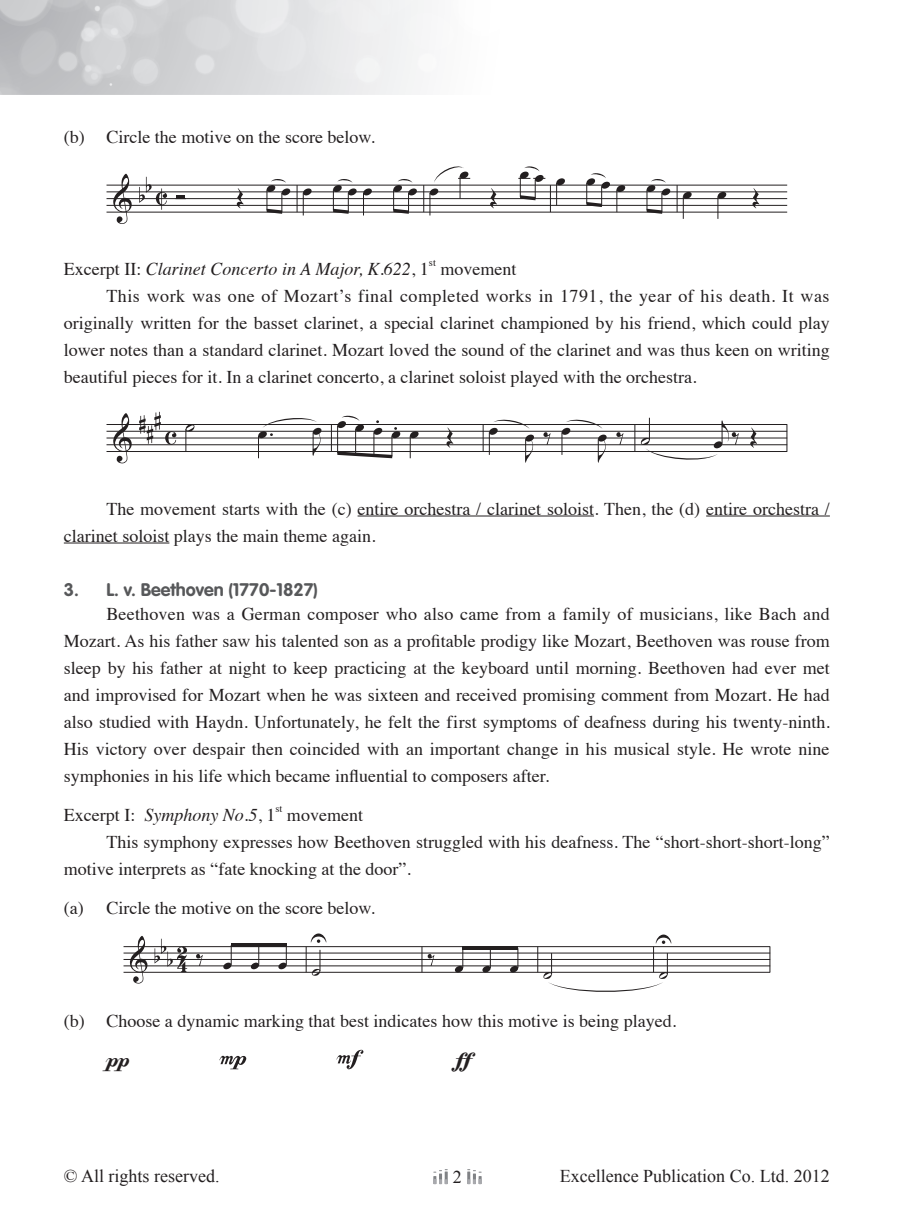
<style>
.page{position:relative;width:915px;height:1212px;background:#fff}
.page>*{position:absolute;margin:0;border:0;box-sizing:border-box;transform-origin:0 0}
._04_內文_18pt{font:18px/27px "Times";color:#231f20;text-align:justify}
._04_內文_18pt-2{font:italic 18px "Times";color:#231f20}
.紅版_齊頭{font:18px "Times New Roman";color:#231f20}
._04b_PeriodHeading下{font:700 18px "VAG Rounded";color:#57585a}
._04_內文_18pt-3{font:10.5px "Times";color:#231f20}
.s1{font-style:normal}
</style>
<div class="page">
<svg style="left:433px;top:1169px;width:14px;height:15px"></svg>
<svg style="left:467px;top:1169px;width:14px;height:15px"></svg>
<hr style="left:357px;top:515px;width:237px;height:1px;background:#231f20">
<hr style="left:706px;top:515px;width:123px;height:1px;background:#231f20">
<hr style="left:64px;top:542px;width:105px;height:1px;background:#231f20">
<svg style="left:113px;top:174px;width:19px;height:50px"></svg>
<svg style="left:139px;top:177px;width:28px;height:33px"></svg>
<hr style="left:106px;top:185px;width:680px;height:1px;background:#231f20">
<hr style="left:106px;top:192px;width:680px;height:1px;background:#231f20">
<hr style="left:106px;top:198px;width:680px;height:1px;background:#231f20">
<hr style="left:106px;top:205px;width:680px;height:1px;background:#231f20">
<hr style="left:106px;top:212px;width:680px;height:1px;background:#231f20">
<svg style="left:175px;top:195px;width:10px;height:4px"></svg>
<svg style="left:236px;top:188px;width:7px;height:20px"></svg>
<svg style="left:297px;top:185px;width:15px;height:30px"></svg>
<svg style="left:490px;top:188px;width:6px;height:20px"></svg>
<svg style="left:616px;top:185px;width:9px;height:27px"></svg>
<svg style="left:676px;top:185px;width:16px;height:34px"></svg>
<svg style="left:717px;top:192px;width:9px;height:27px"></svg>
<svg style="left:752px;top:188px;width:7px;height:20px"></svg>
<svg style="left:266px;top:179px;width:25px;height:35px"></svg>
<svg style="left:332px;top:179px;width:40px;height:36px"></svg>
<svg style="left:393px;top:179px;width:24px;height:35px"></svg>
<svg style="left:423px;top:166px;width:47px;height:49px"></svg>
<svg style="left:518px;top:166px;width:47px;height:46px"></svg>
<svg style="left:585px;top:173px;width:25px;height:34px"></svg>
<svg style="left:646px;top:179px;width:24px;height:35px"></svg>
<svg style="left:113px;top:413px;width:19px;height:50px"></svg>
<svg style="left:139px;top:412px;width:37px;height:32px"></svg>
<svg style="left:786px;top:424px;width:1px;height:27px"></svg>
<hr style="left:106px;top:424px;width:680px;height:1px;background:#231f20">
<hr style="left:106px;top:431px;width:680px;height:1px;background:#231f20">
<hr style="left:106px;top:438px;width:680px;height:1px;background:#231f20">
<hr style="left:106px;top:444px;width:680px;height:1px;background:#231f20">
<hr style="left:106px;top:451px;width:680px;height:1px;background:#231f20">
<svg style="left:185px;top:425px;width:10px;height:26px"></svg>
<svg style="left:409px;top:431px;width:10px;height:27px"></svg>
<svg style="left:446px;top:427px;width:7px;height:21px"></svg>
<svg style="left:542px;top:432px;width:8px;height:13px"></svg>
<svg style="left:615px;top:432px;width:8px;height:13px"></svg>
<svg style="left:749px;top:427px;width:7px;height:21px"></svg>
<svg style="left:258px;top:418px;width:64px;height:40px"></svg>
<svg style="left:331px;top:415px;width:69px;height:43px"></svg>
<svg style="left:482px;top:419px;width:52px;height:44px"></svg>
<svg style="left:561px;top:419px;width:46px;height:44px"></svg>
<svg style="left:634px;top:418px;width:104px;height:42px"></svg>
<svg style="left:130px;top:936px;width:18px;height:48px"></svg>
<svg style="left:154px;top:939px;width:33px;height:33px"></svg>
<svg style="left:769px;top:946px;width:1px;height:26px"></svg>
<hr style="left:123px;top:946px;width:646px;height:1px;background:#231f20">
<hr style="left:123px;top:953px;width:646px;height:1px;background:#231f20">
<hr style="left:123px;top:959px;width:646px;height:1px;background:#231f20">
<hr style="left:123px;top:965px;width:646px;height:1px;background:#231f20">
<hr style="left:123px;top:972px;width:646px;height:1px;background:#231f20">
<svg style="left:195px;top:953px;width:8px;height:13px"></svg>
<svg style="left:223px;top:945px;width:9px;height:24px"></svg>
<svg style="left:250px;top:947px;width:9px;height:22px"></svg>
<svg style="left:278px;top:945px;width:9px;height:24px"></svg>
<hr style="left:231px;top:943px;width:55px;height:3px;background:#231f20">
<svg style="left:306px;top:933px;width:20px;height:43px"></svg>
<svg style="left:421px;top:946px;width:13px;height:26px"></svg>
<svg style="left:454px;top:950px;width:9px;height:22px"></svg>
<svg style="left:482px;top:950px;width:9px;height:22px"></svg>
<svg style="left:509px;top:950px;width:9px;height:22px"></svg>
<hr style="left:462px;top:946px;width:56px;height:4px;background:#231f20">
<svg style="left:537px;top:934px;width:134px;height:58px"></svg>
<svg style="left:219px;top:1056px;width:27px;height:13px"></svg>
<svg style="left:336px;top:1050px;width:28px;height:19px"></svg>
<p class="_04_內文_18pt" style="left:64px;top:121px;width:312px">(b) Circle the motive on the score below.</p>
<p class="_04_內文_18pt-2" style="left:64px;top:253px;width:366px"><span class="s1">Excerpt II:</span> Clarinet Concerto in A Major, K.622<span class="s1">, 1</span></p>
<p class="_04_內文_18pt-3" style="left:429px;top:253px;width:8px">st</p>
<p class="_04_內文_18pt" style="left:440px;top:253px;width:77px">movement</p>
<p class="_04_內文_18pt" style="left:64px;top:280px;width:767px;text-indent:43px">This work was one of Mozart’s final completed works in 1791, the year of his death. It was originally written for the basset clarinet, a special clarinet championed by his friend, which could play lower notes than a standard clarinet. Mozart loved the sound of the clarinet and was thus keen on writing beautiful pieces for it. In a clarinet concerto, a clarinet soloist played with the orchestra.</p>
<p class="_04_內文_18pt" style="left:64px;top:493px;width:767px;text-indent:43px">The movement starts with the (c) entire orchestra / clarinet soloist. Then, the (d) entire orchestra / clarinet soloist plays the main theme again.</p>
<p class="_04b_PeriodHeading下" style="left:64px;top:579px;width:255px">3. L. v. Beethoven (1770-1827)</p>
<p class="_04_內文_18pt" style="left:64px;top:598px;width:767px;text-indent:43px">Beethoven was a German composer who also came from a family of musicians, like Bach and Mozart. As his father saw his talented son as a profitable prodigy like Mozart, Beethoven was rouse from sleep by his father at night to keep practicing at the keyboard until morning. Beethoven had ever met and improvised for Mozart when he was sixteen and received promising comment from Mozart. He had also studied with Haydn. Unfortunately, he felt the first symptoms of deafness during his twenty-ninth.<br>His victory over despair then coincided with an important change in his musical style. He wrote nine symphonies in his life which became influential to composers after.</p>
<p class="_04_內文_18pt-2" style="left:64px;top:799px;width:213px"><span class="s1">Excerpt I:</span> Symphony No.5<span class="s1">, 1</span></p>
<p class="_04_內文_18pt-3" style="left:275px;top:799px;width:8px">st</p>
<p class="_04_內文_18pt" style="left:287px;top:799px;width:77px">movement</p>
<p class="_04_內文_18pt" style="left:64px;top:826px;width:767px;text-indent:43px">This symphony expresses how Beethoven struggled with his deafness. The “short-short-short-long” motive interprets as “fate knocking at the door”.</p>
<p class="_04_內文_18pt" style="left:64px;top:892px;width:312px">(a) Circle the motive on the score below.</p>
<p class="_04_內文_18pt" style="left:64px;top:1006px;width:613px">(b) Choose a dynamic marking that best indicates how this motive is being played.</p>
<p class="紅版_齊頭" style="left:64px;top:1164px;width:157px">© All rights reserved.</p>
<p class="紅版_齊頭" style="left:453px;top:1164px;width:10px">2</p>
<p class="紅版_齊頭" style="left:559px;top:1164px;width:271px">Excellence Publication Co. Ltd. 2012</p>
</div>
